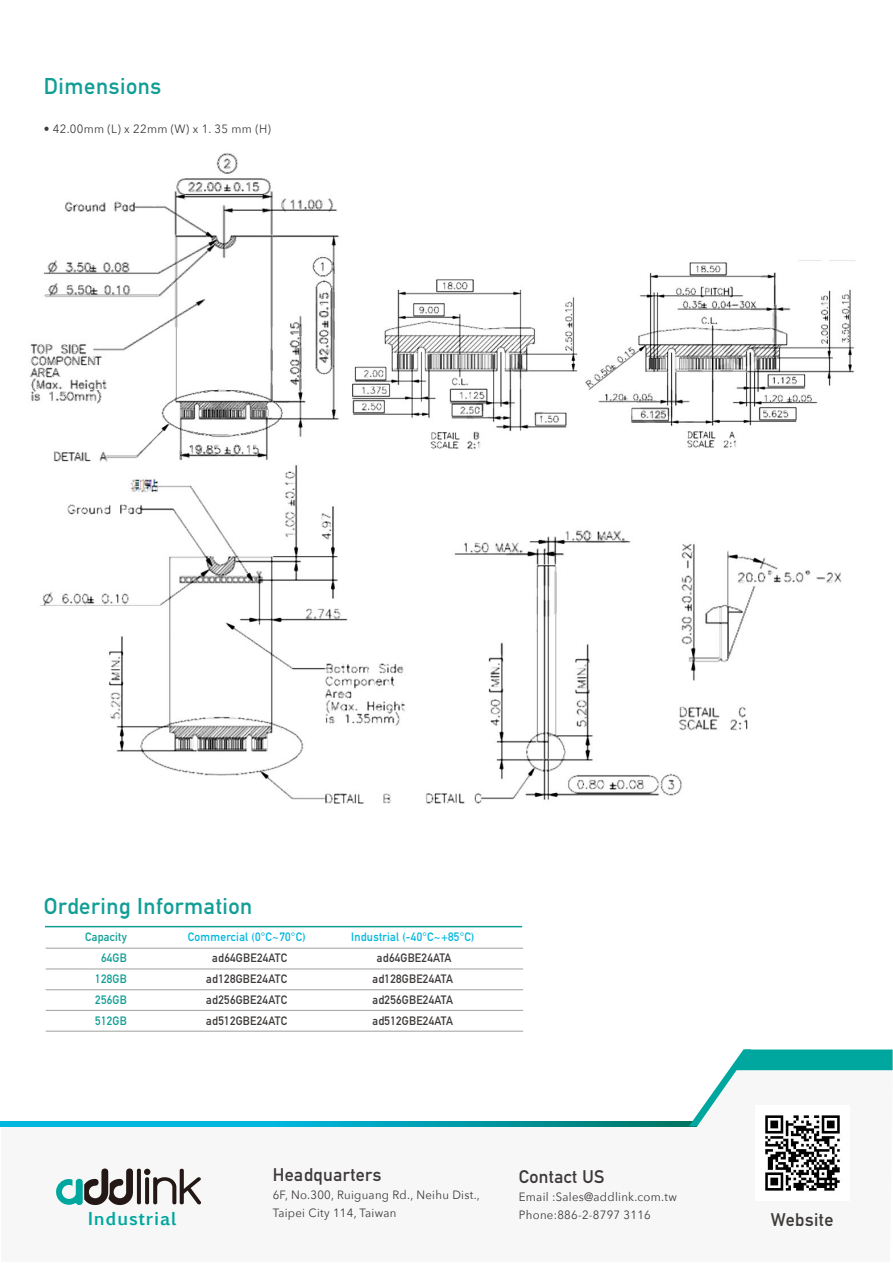
<style>
.page{position:relative;width:893px;height:1263px;background:#fff}
.page>*{position:absolute;margin:0;border:0;box-sizing:border-box;transform-origin:0 0}
.t1{font:700 22.5px "DIN Alternate";letter-spacing:.025em;color:#119e95}
.t2{font:700 18px "DIN Alternate";letter-spacing:.025em;color:#3e3a39}
.t3{font:700 17.1px "Euphemia UCAS";letter-spacing:.05em;color:#00a79e}
.t4{font:12px/18px "Avenir Next";letter-spacing:.025em;color:#3e3a39;scale:.95 1}
.t5{font:700 12px/21px "DIN Alternate";letter-spacing:.025em;color:#3d3a39;text-align:center;scale:.95 1}
.t6{font:700 12px "DIN Alternate";letter-spacing:.025em;color:#00b7e0;scale:.95 1}
.t7{font:700 12px/21px "DIN Alternate";letter-spacing:.025em;color:#119e95;text-align:right;scale:.95 1}
</style>
<div class="page">
<svg style="left:1px;top:1121px;width:697px;height:85px"></svg>
<svg style="left:55px;top:1168px;width:146px;height:37px"></svg>
<img style="left:765px;top:1126px;width:75px;height:65px">
<svg style="left:0;top:1122px;width:689px;height:4px;background:#00a3ba"></svg>
<svg style="left:689px;top:1049px;width:204px;height:77px"></svg>
<hr style="left:46px;top:948px;width:477px;height:1px;background:#9fa0a0">
<hr style="left:46px;top:969px;width:477px;height:1px;background:#9fa0a0">
<hr style="left:46px;top:989px;width:477px;height:1px;background:#9fa0a0">
<hr style="left:45px;top:926px;width:477px;height:1px;background:#119e95">
<img style="left:30px;top:153px;width:826px;height:651px">
<hr style="left:46px;top:1010px;width:477px;height:1px;background:#9fa0a0">
<hr style="left:46px;top:1031px;width:477px;height:1px;background:#9fa0a0">
<h1 class="t1" style="left:44px;top:69px;width:119px">Dimensions</h1>
<p class="t4" style="left:44px;top:119px;width:241px">• 42.00mm (L) x 22mm (W) x 1. 35 mm (H)</p>
<h1 class="t1" style="left:44px;top:889px;width:210px">Ordering Information</h1>
<p class="t7" style="left:85px;top:925px;width:45px">Capacity<br>64GB<br>128GB<br>256GB<br>512GB</p>
<p class="t6" style="left:188px;top:928px;width:125px">Commercial (0°C~70°C)</p>
<p class="t5" style="left:206px;top:946px;width:87px">ad64GBE24ATC ad128GBE24ATC ad256GBE24ATC ad512GBE24ATC</p>
<p class="t6" style="left:351px;top:928px;width:131px">Industrial (-40°C~+85°C)</p>
<p class="t5" style="left:372px;top:946px;width:86px">ad64GBE24ATA ad128GBE24ATA ad256GBE24ATA ad512GBE24ATA</p>
<h2 class="t2" style="left:273px;top:1161px;width:110px">Headquarters</h2>
<p class="t4" style="left:273px;top:1185px;width:220px">6F, No.300, Ruiguang Rd., Neihu Dist.,<br>Taipei City 114, Taiwan</p>
<h2 class="t2" style="left:519px;top:1163px;width:87px">Contact US</h2>
<p class="t4" style="left:519px;top:1188px;width:168px">Email :Sales@addlink.com.tw<br>Phone:886-2-8797 3116</p>
<h3 class="t3" style="left:88px;top:1206px;width:90px">Industrial</h3>
<h2 class="t2" style="left:771px;top:1206px;width:64px">Website</h2>
</div>
